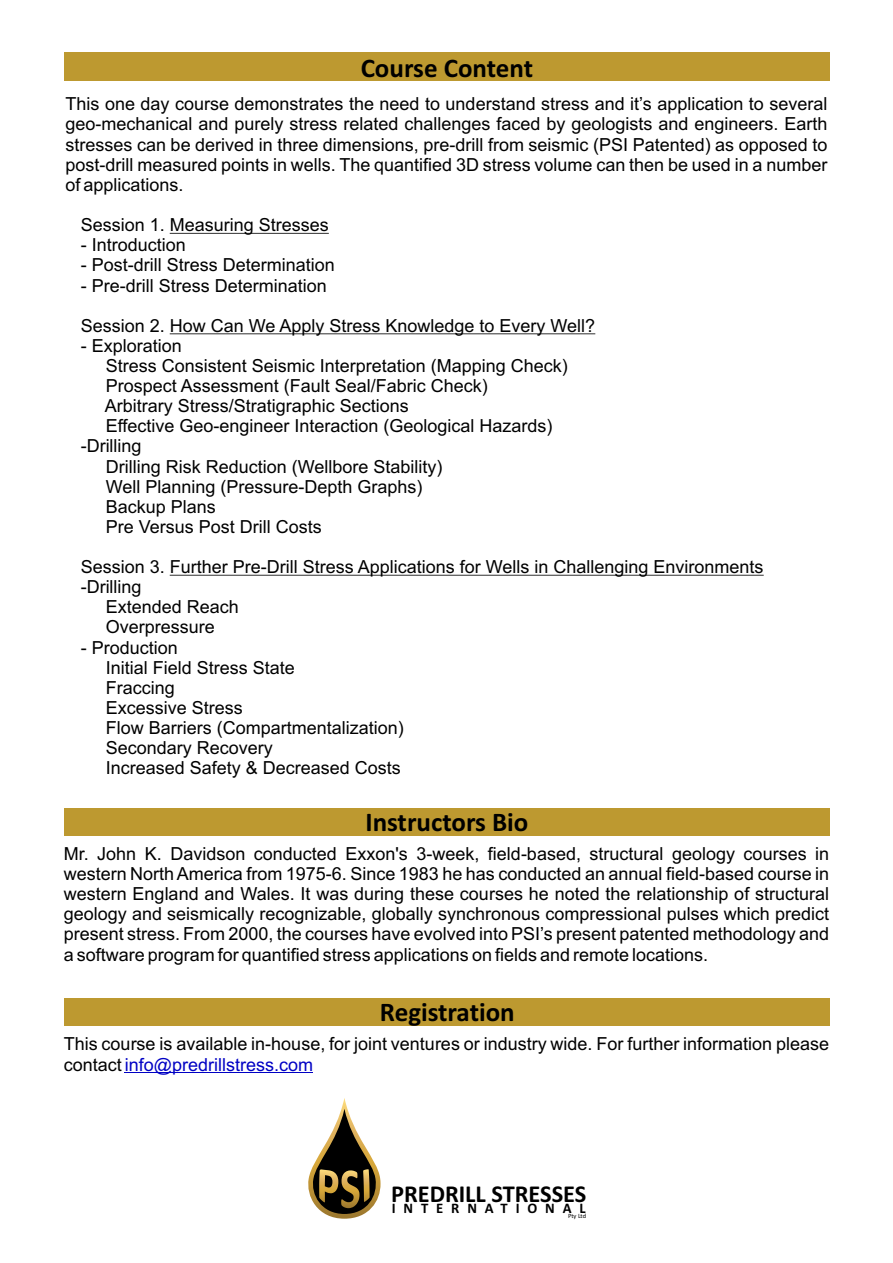
<style>
.page{position:relative;width:893px;height:1263px;background:#fff}
.page>*{position:absolute;margin:0;border:0;box-sizing:border-box;transform-origin:0 0}
.t1{font:700 27px "Calibri";color:#000}
.t2{font:700 24.45px "Calibri";color:#000}
.t3{font:18px/20.1px "Arial";color:#000}
.t4{font:700 14.7px "Calibri";letter-spacing:.54em;color:#000}
.t5{font:6.45px "Calibri";color:#000}
.s1{color:#0000c4}
</style>
<div class="page">
<hr style="left:170px;top:233px;width:159px;height:1px;background:#000">
<hr style="left:170px;top:333px;width:425px;height:1px;background:#000">
<hr style="left:170px;top:575px;width:594px;height:1px;background:#000">
<div style="left:64px;top:808px;width:765px;height:27px;background:#bd9930"></div>
<div style="left:64px;top:997px;width:765px;height:28px;background:#bd9930"></div>
<div style="left:64px;top:53px;width:765px;height:28px;background:#bd9930"></div>
<hr style="left:125px;top:1072px;width:188px;height:1px;background:#0000c4">
<svg style="left:308px;top:1098px;width:73px;height:121px"></svg>
<h1 class="t1" style="left:361px;top:57px;width:174px">Course Content</h1>
<p class="t3" style="left:66px;top:96px;width:763px;text-align:justify">This one day course demonstrates the need to understand stress and it’s application to several geo-mechanical and purely stress related challenges faced by geologists and engineers. Earth stresses can be derived in three dimensions, pre-drill from seismic (PSI Patented) as opposed to post-drill measured points in wells. The quantified 3D stress volume can then be used in a number of applications.</p>
<p class="t3" style="left:81px;top:217px;width:250px">Session 1. Measuring Stresses</p>
<p class="t3" style="left:81px;top:237px;width:107px">- Introduction</p>
<p class="t3" style="left:81px;top:257px;width:256px">- Post-drill Stress Determination</p>
<p class="t3" style="left:81px;top:277px;width:248px">- Pre-drill Stress Determination</p>
<p class="t3" style="left:81px;top:317px;width:516px">Session 2. How Can We Apply Stress Knowledge to Every Well?</p>
<p class="t3" style="left:81px;top:337px;width:103px">- Exploration</p>
<p class="t3" style="left:106px;top:357px;width:464px">Stress Consistent Seismic Interpretation (Mapping Check)</p>
<p class="t3" style="left:106px;top:377px;width:384px">Prospect Assessment (Fault Seal/Fabric Check)</p>
<p class="t3" style="left:105px;top:397px;width:306px">Arbitrary Stress/Stratigraphic Sections</p>
<p class="t3" style="left:106px;top:418px;width:448px">Effective Geo-engineer Interaction (Geological Hazards)</p>
<p class="t3" style="left:81px;top:438px;width:62px">-Drilling</p>
<p class="t3" style="left:106px;top:458px;width:338px">Drilling Risk Reduction (Wellbore Stability)</p>
<p class="t3" style="left:106px;top:478px;width:318px">Well Planning (Pressure-Depth Graphs)</p>
<p class="t3" style="left:106px;top:498px;width:112px">Backup Plans</p>
<p class="t3" style="left:106px;top:518px;width:218px">Pre Versus Post Drill Costs</p>
<p class="t3" style="left:81px;top:558px;width:684px">Session 3. Further Pre-Drill Stress Applications for Wells in Challenging Environments</p>
<p class="t3" style="left:81px;top:578px;width:62px">-Drilling</p>
<p class="t3" style="left:106px;top:599px;width:135px">Extended Reach</p>
<p class="t3" style="left:106px;top:619px;width:111px">Overpressure</p>
<p class="t3" style="left:106px;top:639px;width:300px;text-indent:-25px">- Production<br>Initial Field Stress State<br>Fraccing<br>Excessive Stress<br>Flow Barriers (Compartmentalization)<br>Secondary Recovery<br>Increased Safety &amp; Decreased Costs</p>
<h1 class="t1" style="left:365px;top:811px;width:164px">Instructors Bio</h1>
<p class="t3" style="left:64px;top:845px;width:767px;text-align:justify">Mr. John K. Davidson conducted Exxon's 3-week, field-based, structural geology courses in western North America from 1975-6. Since 1983 he has conducted an annual field-based course in western England and Wales. It was during these courses he noted the relationship of structural geology and seismically recognizable, globally synchronous compressional pulses which predict present stress. From 2000, the courses have evolved into PSI’s present patented methodology and a software program for quantified stress applications on fields and remote locations.</p>
<h1 class="t1" style="left:380px;top:1001px;width:136px">Registration</h1>
<p class="t3" style="left:64px;top:1036px;width:767px">This course is available in-house, for joint ventures or industry wide. For further information please contact <span class="s1">info@predrillstress.com</span></p>
<h2 class="t2" style="left:391px;top:1183px;width:197px">PREDRILL STRESSES</h2>
<p class="t4" style="left:392px;top:1202px;width:196px">INTERNATIONAL</p>
<p class="t5" style="left:568px;top:1213px;width:20px">Pty Ltd</p>
</div>
